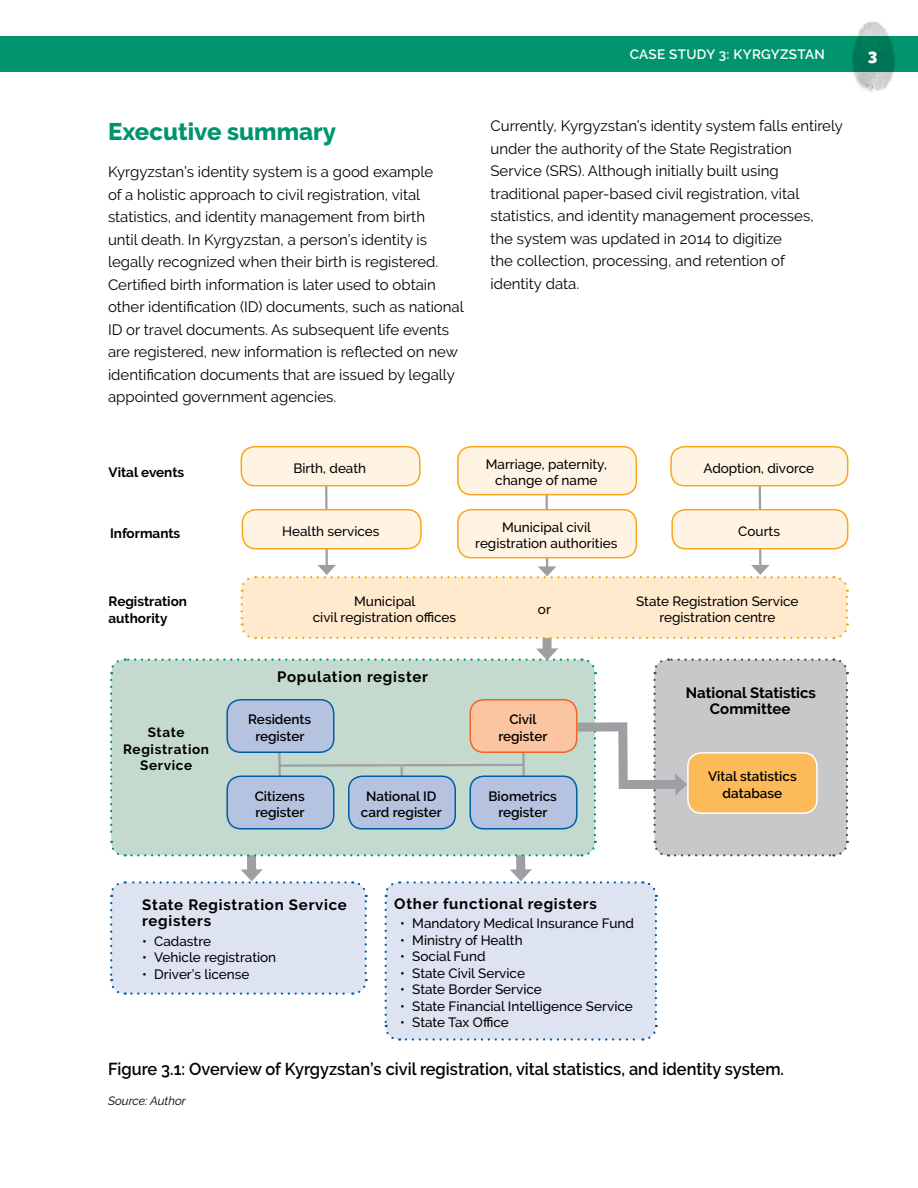
<style>
.page{position:relative;width:918px;height:1188px;background:#fff}
.page>*{position:absolute;margin:0;border:0;box-sizing:border-box;transform-origin:0 0}
.t1{font:800 24px "Raleway";color:#00956d}
.Caption_figure{font:600 17.25px "Raleway";color:#000;scale:.95 1}
.t2{font:800 16.5px "Raleway";color:#fff}
.t3{font:15px/22.5px "Raleway";color:#000}
.P_org_chart_9_pt{font:700 15px/16.5px "Raleway";letter-spacing:.05em;color:#000}
.P_org_chart_9_pt-2{font:700 15px/16.5px "Raleway";color:#000;text-align:center}
.P_org_chart_9_pt-3{font:500 13.5px/16.5px "Raleway";color:#000;text-align:center}
.P_org_chart_9_pt-4{font:600 13.5px/16.5px "Raleway";color:#000;text-align:center}
.P_org_chart_9_pt-5{font:700 13.5px/16.5px "Raleway";color:#000}
.P_org_chart_9_pt-6{font:700 13.5px/16.5px "Raleway";letter-spacing:.05em;color:#000;text-align:center}
.t4{font:600 13.5px "Raleway";letter-spacing:.025em;color:#fff}
.source{font:italic 12px "Raleway";color:#000}
</style>
<div class="page">
<img style="left:853px;top:21px;width:41px;height:71px">
<div style="left:0;top:36px;width:918px;height:36px;background:#00956d"></div>
<div style="left:241px;top:447px;width:179px;height:39px;background:#fff3e3;border-radius:14px"></div>
<div style="left:241px;top:446px;width:180px;height:40px;border:2px solid #faa61a;border-radius:14px"></div>
<div style="left:458px;top:447px;width:178px;height:48px;background:#fff3e3;border-radius:14px"></div>
<div style="left:457px;top:446px;width:180px;height:49px;border:2px solid #faa61a;border-radius:14px"></div>
<div style="left:671px;top:447px;width:177px;height:39px;background:#fff3e3;border-radius:14px"></div>
<div style="left:670px;top:446px;width:178px;height:40px;border:2px solid #faa61a;border-radius:14px"></div>
<svg style="left:110px;top:468px;width:739px;height:573px"></svg>
<h2 class="t1" style="left:108px;top:117px;width:230px">Executive summary</h2>
<p class="t3" style="left:108px;top:160px;width:357px">Kyrgyzstan’s identity system is a good example<br>of a holistic approach to civil registration, vital statistics, and identity management from birth<br>until death. In Kyrgyzstan, a person’s identity is legally recognized when their birth is registered.<br>Certified birth information is later used to obtain other identification (ID) documents, such as national ID or travel documents. As subsequent life events are registered, new information is reflected on new identification documents that are issued by legally appointed government agencies.</p>
<p class="t4" style="left:630px;top:47px;width:197px">CASE STUDY 3: KYRGYZSTAN</p>
<p class="t2" style="left:868px;top:45px;width:11px">3</p>
<p class="t3" style="left:490px;top:115px;width:354px">Currently, Kyrgyzstan’s identity system falls entirely under the authority of the State Registration Service (SRS). Although initially built using traditional paper-based civil registration, vital statistics, and identity management processes,<br>the system was updated in 2014 to digitize<br>the collection, processing, and retention of<br>identity data.</p>
<p class="P_org_chart_9_pt-5" style="left:109px;top:464px;width:77px">Vital events</p>
<p class="P_org_chart_9_pt-5" style="left:110px;top:525px;width:72px">Informants</p>
<p class="P_org_chart_9_pt-5" style="left:109px;top:593px;width:80px">Registration authority</p>
<p class="P_org_chart_9_pt-6" style="left:123px;top:724px;width:87px">State<br>Registration<br>Service</p>
<p class="P_org_chart_9_pt-3" style="left:293px;top:460px;width:74px">Birth, death</p>
<p class="P_org_chart_9_pt-3" style="left:486px;top:456px;width:123px">Marriage, paternity, change of name</p>
<p class="P_org_chart_9_pt-3" style="left:703px;top:460px;width:112px">Adoption, divorce</p>
<p class="P_org_chart_9_pt-3" style="left:282px;top:523px;width:99px">Health services</p>
<p class="P_org_chart_9_pt-3" style="left:475px;top:519px;width:144px">Municipal civil registration authorities</p>
<p class="P_org_chart_9_pt-3" style="left:738px;top:523px;width:43px">Courts</p>
<p class="P_org_chart_9_pt-3" style="left:313px;top:593px;width:145px">Municipal<br>civil registration offices</p>
<p class="P_org_chart_9_pt-3" style="left:636px;top:593px;width:164px">State Registration Service registration centre</p>
<p class="P_org_chart_9_pt-3" style="left:538px;top:601px;width:14px">or</p>
<p class="P_org_chart_9_pt" style="left:277px;top:669px;width:152px">Population register</p>
<p class="P_org_chart_9_pt-4" style="left:248px;top:711px;width:64px">Residents register</p>
<p class="P_org_chart_9_pt-4" style="left:498px;top:711px;width:51px">Civil register</p>
<p class="P_org_chart_9_pt-2" style="left:686px;top:684px;width:132px">National Statistics<br>Committee</p>
<p class="P_org_chart_9_pt-4" style="left:255px;top:788px;width:51px;text-align:left">Citizens register</p>
<p class="P_org_chart_9_pt-4" style="left:361px;top:788px;width:82px">National ID card register</p>
<p class="P_org_chart_9_pt-4" style="left:488px;top:788px;width:70px">Biometrics register</p>
<p class="P_org_chart_9_pt-4" style="left:708px;top:768px;width:90px">Vital statistics database</p>
<p class="P_org_chart_9_pt" style="left:142px;top:896px;width:206px">State Registration Service registers</p>
<p class="P_org_chart_9_pt-3" style="left:142px;top:933px;width:70px">• Cadastre</p>
<p class="P_org_chart_9_pt-3" style="left:142px;top:949px;width:135px">• Vehicle registration</p>
<p class="P_org_chart_9_pt-3" style="left:142px;top:966px;width:109px">• Driver’s license</p>
<p class="P_org_chart_9_pt" style="left:394px;top:895px;width:204px">Other functional registers</p>
<p class="P_org_chart_9_pt-3" style="left:400px;top:915px;width:235px">• Mandatory Medical Insurance Fund</p>
<p class="P_org_chart_9_pt-3" style="left:400px;top:932px;width:124px">• Ministry of Health</p>
<p class="P_org_chart_9_pt-3" style="left:400px;top:948px;width:87px">• Social Fund</p>
<p class="P_org_chart_9_pt-3" style="left:400px;top:965px;width:126px">• State Civil Service</p>
<p class="P_org_chart_9_pt-3" style="left:400px;top:981px;width:143px">• State Border Service</p>
<p class="P_org_chart_9_pt-3" style="left:400px;top:998px;width:234px">• State Financial Intelligence Service</p>
<p class="P_org_chart_9_pt-3" style="left:400px;top:1014px;width:110px">• State Tax Office</p>
<p class="Caption_figure" style="left:108px;top:1059px;width:713px">Figure 3.1: Overview of Kyrgyzstan’s civil registration, vital statistics, and identity system.</p>
<p class="source" style="left:108px;top:1094px;width:80px">Source: Author</p>
</div>
